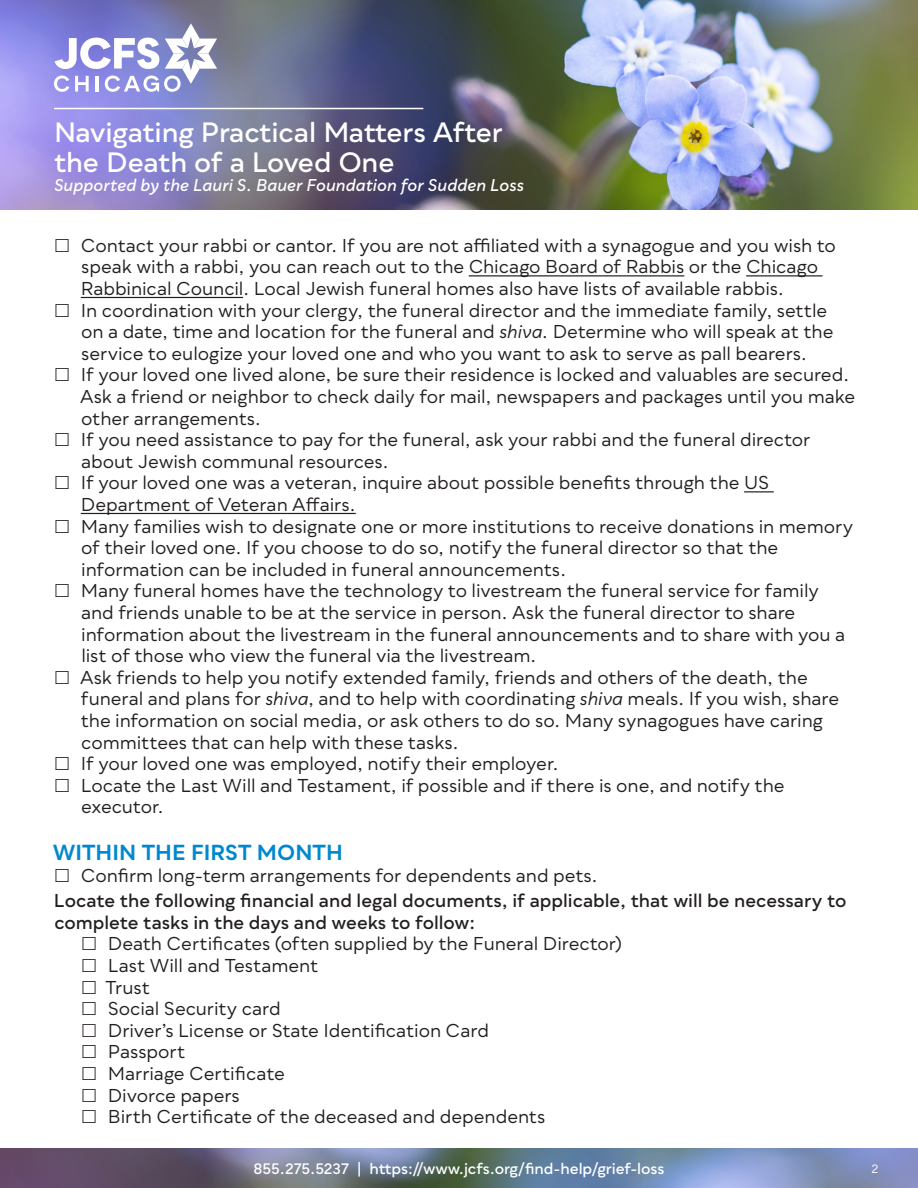
<style>
.page{position:relative;width:918px;height:1188px;background:#fff}
.page>*{position:absolute;margin:0;border:0;box-sizing:border-box;transform-origin:0 0}
.t1{font:600 27px/30px "Qualion";letter-spacing:-.02em;color:#fff}
.t2{font:700 21px "Qualion";color:#0088ce}
.t3{font:18px/21.6px "Qualion";letter-spacing:-.005em;color:#231f20}
.t4{font:600 18px/21.6px "Qualion";color:#231f20}
.t5{font:italic 600 16.5px "Qualion";color:#fff}
.t6{font:600 15px "Qualion";letter-spacing:-.005em;color:#fff}
.t7{font:12px "Qualion";color:#fff}
.s1{font-style:italic}
</style>
<div class="page">
<img style="left:0;top:1148px;width:918px;height:40px">
<hr style="left:469px;top:275px;width:215px;height:1px;background:#231f20">
<hr style="left:746px;top:275px;width:77px;height:1px;background:#231f20">
<hr style="left:81px;top:297px;width:162px;height:1px;background:#231f20">
<hr style="left:744px;top:491px;width:30px;height:1px;background:#231f20">
<hr style="left:81px;top:513px;width:275px;height:1px;background:#231f20">
<img style="left:0;top:0;width:918px;height:210px">
<svg style="left:54px;top:23px;width:163px;height:69px"></svg>
<hr style="left:54px;top:108px;width:369px;height:1px;background:#fff">
<p class="t1" style="left:54px;top:117px;width:451px">Navigating Practical Matters After the Death of a Loved One</p>
<p class="t5" style="left:54px;top:176px;width:472px">Supported by the Lauri S. Bauer Foundation for Sudden Loss</p>
<p class="t3" style="left:81px;top:235px;width:757px">Contact your rabbi or cantor. If you are not affiliated with a synagogue and you wish to speak with a rabbi, you can reach out to the Chicago Board of Rabbis or the Chicago<br>Rabbinical Council. Local Jewish funeral homes also have lists of available rabbis.</p>
<p class="t3" style="left:81px;top:300px;width:754px">In coordination with your clergy, the funeral director and the immediate family, settle on a date, time and location for the funeral and <span class="s1">shiva</span>. Determine who will speak at the service to eulogize your loved one and who you want to ask to serve as pall bearers.</p>
<p class="t3" style="left:80px;top:364px;width:777px">If your loved one lived alone, be sure their residence is locked and valuables are secured.<br>Ask a friend or neighbor to check daily for mail, newspapers and packages until you make other arrangements.</p>
<p class="t3" style="left:81px;top:429px;width:731px">If you need assistance to pay for the funeral, ask your rabbi and the funeral director about Jewish communal resources.</p>
<p class="t3" style="left:81px;top:472px;width:690px">If your loved one was a veteran, inquire about possible benefits through the US<br>Department of Veteran Affairs.</p>
<p class="t3" style="left:81px;top:516px;width:774px">Many families wish to designate one or more institutions to receive donations in memory of their loved one. If you choose to do so, notify the funeral director so that the information can be included in funeral announcements.</p>
<p class="t3" style="left:81px;top:580px;width:766px">Many funeral homes have the technology to livestream the funeral service for family and friends unable to be at the service in person. Ask the funeral director to share information about the livestream in the funeral announcements and to share with you a list of those who view the funeral via the livestream.</p>
<p class="t3" style="left:80px;top:667px;width:761px">Ask friends to help you notify extended family, friends and others of the death, the funeral and plans for <span class="s1">shiva</span>, and to help with coordinating <span class="s1">shiva</span> meals. If you wish, share the information on social media, or ask others to do so. Many synagogues have caring committees that can help with these tasks.</p>
<p class="t3" style="left:81px;top:753px;width:479px">If your loved one was employed, notify their employer.</p>
<p class="t3" style="left:81px;top:775px;width:705px">Locate the Last Will and Testament, if possible and if there is one, and notify the executor.</p>
<p class="t2" style="left:53px;top:841px;width:292px">WITHIN THE FIRST MONTH</p>
<p class="t3" style="left:81px;top:865px;width:519px">Confirm long-term arrangements for dependents and pets.</p>
<p class="t4" style="left:54px;top:890px;width:794px">Locate the following financial and legal documents, if applicable, that will be necessary to complete tasks in the days and weeks to follow:</p>
<p class="t3" style="left:108px;top:933px;width:516px">Death Certificates (often supplied by the Funeral Director)</p>
<p class="t3" style="left:108px;top:955px;width:212px">Last Will and Testament</p>
<p class="t3" style="left:106px;top:977px;width:46px">Trust</p>
<p class="t3" style="left:108px;top:998px;width:174px">Social Security card</p>
<p class="t3" style="left:108px;top:1020px;width:383px">Driver’s License or State Identification Card</p>
<p class="t3" style="left:108px;top:1041px;width:79px">Passport</p>
<p class="t3" style="left:108px;top:1063px;width:179px">Marriage Certificate</p>
<p class="t3" style="left:108px;top:1085px;width:134px">Divorce papers</p>
<p class="t3" style="left:108px;top:1106px;width:439px">Birth Certificate of the deceased and dependents</p>
<p class="t6" style="left:253px;top:1160px;width:413px">855.275.5237 | https://www.jcfs.org/find-help/grief-loss</p>
<p class="t7" style="left:872px;top:1162px;width:8px">2</p>
</div>
